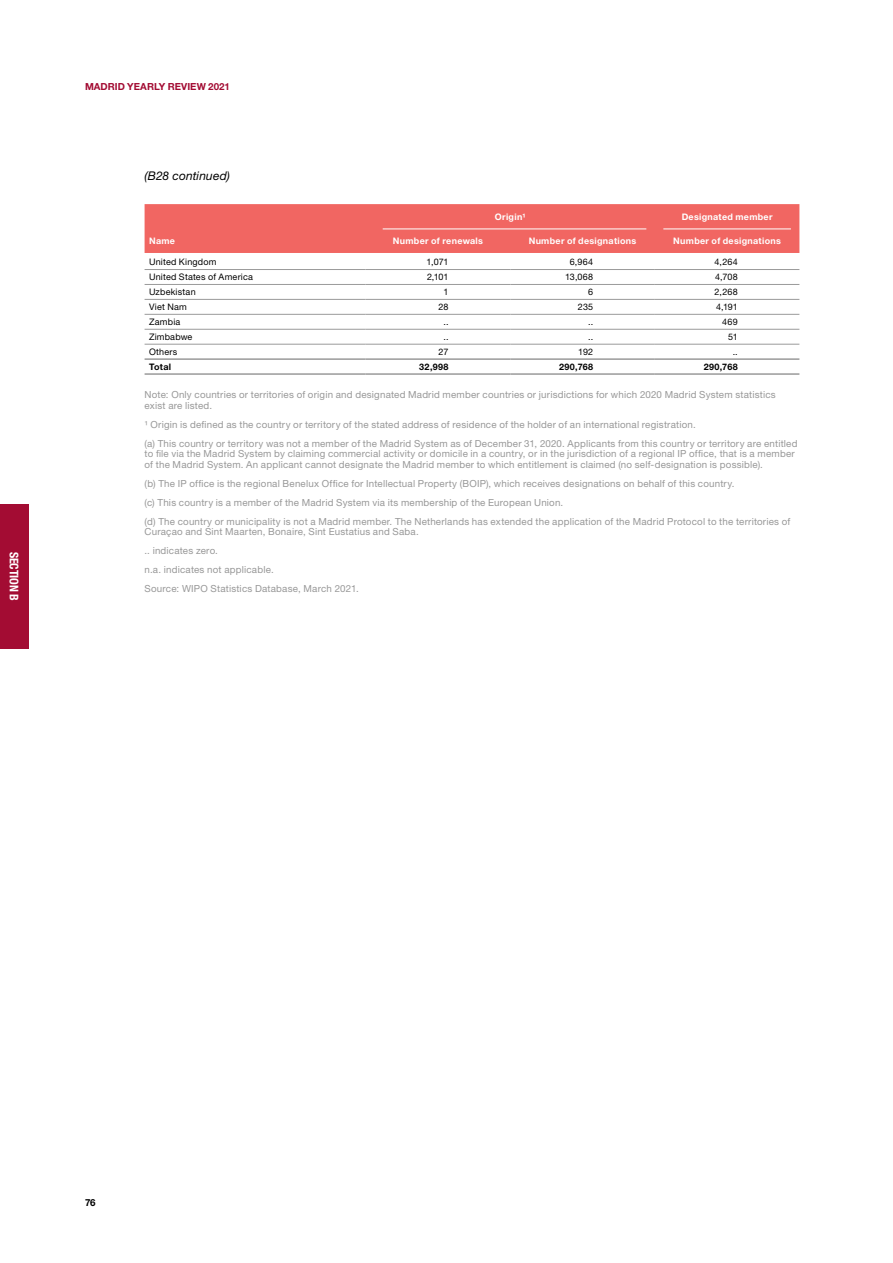
<style>
.page{position:relative;width:893px;height:1263px;background:#fff}
.page>*{position:absolute;margin:0;border:0;box-sizing:border-box;transform-origin:0 0}
.t1{font:italic 12px "Helvetica Neue LT Std";letter-spacing:.01em;color:#000}
.t2{font:700 condensed 12px "Helvetica Neue LT Std";letter-spacing:-.01em;color:#fff}
.t3{font:9.75px/19px "Helvetica Neue LT Std";letter-spacing:.02em;color:#989898}
.t4{font:700 9.75px "Helvetica Neue LT Std";letter-spacing:.005em;color:#a30c33}
.t5{font:700 9.75px "Helvetica Neue LT Std";color:#000}
.t6{font:9px "Helvetica Neue LT Std";letter-spacing:.02em;color:#000}
.t7{font:700 9px "Helvetica Neue LT Std";letter-spacing:.03em;color:#fff}
.t8{font:700 9px "Helvetica Neue LT Std";letter-spacing:.045em;color:#000}
</style>
<div class="page">
<div style="left:0;top:504px;width:28px;height:144px;background:#a30c33"></div>
<div style="left:145px;top:204px;width:654px;height:49px;background:#f16662"></div>
<hr style="left:145px;top:269px;width:221px;height:1px;background:#9a9a9a">
<hr style="left:366px;top:269px;width:144px;height:1px;background:#9a9a9a">
<hr style="left:510px;top:269px;width:145px;height:1px;background:#9a9a9a">
<hr style="left:655px;top:269px;width:144px;height:1px;background:#9a9a9a">
<hr style="left:145px;top:284px;width:221px;height:1px;background:#9a9a9a">
<hr style="left:366px;top:284px;width:144px;height:1px;background:#9a9a9a">
<hr style="left:510px;top:284px;width:145px;height:1px;background:#9a9a9a">
<hr style="left:655px;top:284px;width:144px;height:1px;background:#9a9a9a">
<hr style="left:145px;top:358px;width:221px;height:2px;background:#9a9a9a">
<hr style="left:366px;top:358px;width:144px;height:2px;background:#9a9a9a">
<hr style="left:510px;top:358px;width:145px;height:2px;background:#9a9a9a">
<hr style="left:655px;top:358px;width:144px;height:2px;background:#9a9a9a">
<hr style="left:145px;top:373px;width:221px;height:2px;background:#9a9a9a">
<hr style="left:366px;top:373px;width:144px;height:2px;background:#9a9a9a">
<hr style="left:510px;top:373px;width:145px;height:2px;background:#9a9a9a">
<hr style="left:655px;top:373px;width:144px;height:2px;background:#9a9a9a">
<hr style="left:145px;top:299px;width:221px;height:1px;background:#9a9a9a">
<hr style="left:366px;top:299px;width:144px;height:1px;background:#9a9a9a">
<hr style="left:510px;top:299px;width:145px;height:1px;background:#9a9a9a">
<hr style="left:655px;top:299px;width:144px;height:1px;background:#9a9a9a">
<hr style="left:145px;top:314px;width:221px;height:1px;background:#9a9a9a">
<hr style="left:366px;top:314px;width:144px;height:1px;background:#9a9a9a">
<hr style="left:510px;top:314px;width:145px;height:1px;background:#9a9a9a">
<hr style="left:655px;top:314px;width:144px;height:1px;background:#9a9a9a">
<hr style="left:145px;top:329px;width:221px;height:1px;background:#9a9a9a">
<hr style="left:366px;top:329px;width:144px;height:1px;background:#9a9a9a">
<hr style="left:510px;top:329px;width:145px;height:1px;background:#9a9a9a">
<hr style="left:655px;top:329px;width:144px;height:1px;background:#9a9a9a">
<hr style="left:145px;top:344px;width:221px;height:1px;background:#9a9a9a">
<hr style="left:366px;top:344px;width:144px;height:1px;background:#9a9a9a">
<hr style="left:510px;top:344px;width:145px;height:1px;background:#9a9a9a">
<hr style="left:655px;top:344px;width:144px;height:1px;background:#9a9a9a">
<hr style="left:383px;top:229px;width:263px;height:1px;background:#fff">
<hr style="left:663px;top:229px;width:128px;height:1px;background:#fff">
<p class="t2" style="left:21px;top:551px;width:51px;rotate:90deg">SECTION B</p>
<p class="t4" style="left:85px;top:80px;width:146px">MADRID YEARLY REVIEW 2021</p>
<p class="t1" style="left:145px;top:169px;width:87px">(B28 continued)</p>
<p class="t7" style="left:149px;top:235px;width:28px">Name</p>
<p class="t7" style="left:495px;top:211px;width:32px">Origin¹</p>
<p class="t7" style="left:682px;top:211px;width:92px">Designated member</p>
<p class="t7" style="left:393px;top:235px;width:92px">Number of renewals</p>
<p class="t7" style="left:529px;top:235px;width:109px">Number of designations</p>
<p class="t7" style="left:673px;top:235px;width:109px">Number of designations</p>
<p class="t6" style="left:149px;top:256px;width:69px">United Kingdom</p>
<p class="t6" style="left:426px;top:256px;width:24px">1,071</p>
<p class="t6" style="left:570px;top:256px;width:25px">6,964</p>
<p class="t6" style="left:714px;top:256px;width:25px">4,264</p>
<p class="t6" style="left:149px;top:272px;width:105px">United States of America</p>
<p class="t6" style="left:427px;top:272px;width:23px">2,101</p>
<p class="t6" style="left:565px;top:272px;width:30px">13,068</p>
<p class="t6" style="left:715px;top:272px;width:24px">4,708</p>
<p class="t6" style="left:149px;top:287px;width:48px">Uzbekistan</p>
<p class="t6" style="left:444px;top:287px;width:7px">1</p>
<p class="t6" style="left:588px;top:287px;width:7px">6</p>
<p class="t6" style="left:715px;top:287px;width:25px">2,268</p>
<p class="t6" style="left:149px;top:301px;width:39px">Viet Nam</p>
<p class="t6" style="left:439px;top:301px;width:12px">28</p>
<p class="t6" style="left:578px;top:301px;width:17px">235</p>
<p class="t6" style="left:716px;top:301px;width:23px">4,191</p>
<p class="t6" style="left:149px;top:316px;width:33px">Zambia</p>
<p class="t6" style="left:444px;top:316px;width:7px">..</p>
<p class="t6" style="left:588px;top:316px;width:7px">..</p>
<p class="t6" style="left:722px;top:316px;width:17px">469</p>
<p class="t6" style="left:149px;top:331px;width:45px">Zimbabwe</p>
<p class="t6" style="left:444px;top:331px;width:7px">..</p>
<p class="t6" style="left:588px;top:331px;width:7px">..</p>
<p class="t6" style="left:728px;top:331px;width:11px">51</p>
<p class="t6" style="left:149px;top:346px;width:30px">Others</p>
<p class="t6" style="left:439px;top:346px;width:11px">27</p>
<p class="t6" style="left:578px;top:346px;width:16px">192</p>
<p class="t6" style="left:733px;top:346px;width:7px">..</p>
<p class="t8" style="left:149px;top:361px;width:24px">Total</p>
<p class="t8" style="left:419px;top:361px;width:31px">32,998</p>
<p class="t8" style="left:559px;top:361px;width:36px">290,768</p>
<p class="t8" style="left:704px;top:361px;width:36px">290,768</p>
<p class="t3" style="left:145px;top:389px;width:633px;line-height:10.5px">Note: Only countries or territories of origin and designated Madrid member countries or jurisdictions for which 2020 Madrid System statistics exist are listed.</p>
<p class="t3" style="left:145px;top:415px;width:654px">¹ Origin is defined as the country or territory of the stated address of residence of the holder of an international registration.<br>(a) This country or territory was not a member of the Madrid System as of December 31, 2020. Applicants from this country or territory are entitled</p>
<p class="t3" style="left:145px;top:448px;width:652px;line-height:10.5px">to file via the Madrid System by claiming commercial activity or domicile in a country, or in the jurisdiction of a regional IP office, that is a member of the Madrid System. An applicant cannot designate the Madrid member to which entitlement is claimed (no self-designation is possible).</p>
<p class="t3" style="left:145px;top:474px;width:647px">(b) The IP office is the regional Benelux Office for Intellectual Property (BOIP), which receives designations on behalf of this country.<br>(c) This country is a member of the Madrid System via its membership of the European Union.<br>(d) The country or municipality is not a Madrid member. The Netherlands has extended the application of the Madrid Protocol to the territories of</p>
<p class="t3" style="left:145px;top:522px;width:276px">Curaçao and Sint Maarten, Bonaire, Sint Eustatius and Saba. .. indicates zero.<br>n.a. indicates not applicable.<br>Source: WIPO Statistics Database, March 2021.</p>
<p class="t5" style="left:85px;top:1197px;width:12px">76</p>
</div>
